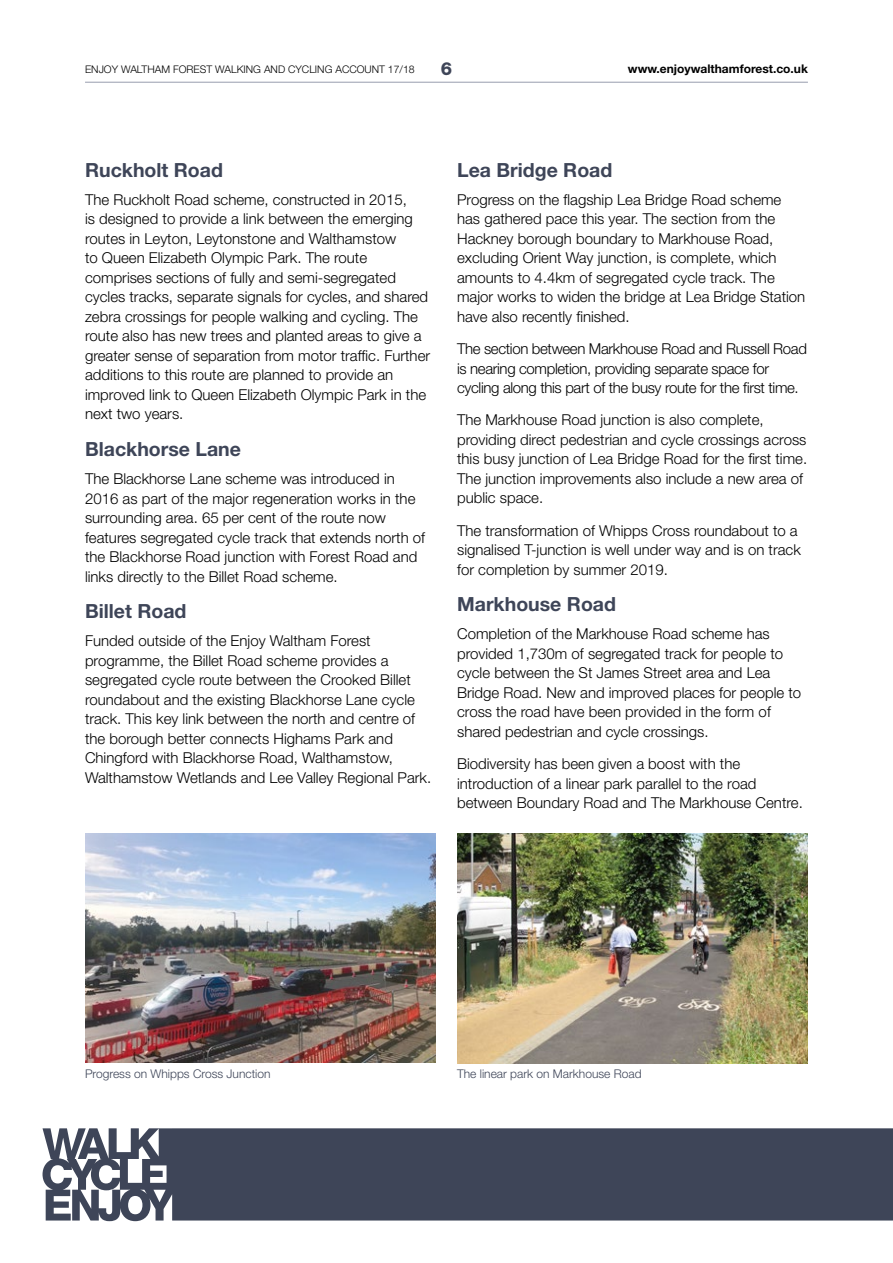
<style>
.page{position:relative;width:893px;height:1263px;background:#fff}
.page>*{position:absolute;margin:0;border:0;box-sizing:border-box;transform-origin:0 0}
.t1{font:700 19.5px "Helvetica Neue LT";color:#3e4558}
.t2{font:800 18px "Helvetica Neue LT";color:#3e4558}
.t3{font:300 15px/19.5px "Helvetica Neue LT";color:#000}
.t4{font:300 15px/19.5px "Helvetica Neue LT";letter-spacing:-.025em;color:#000}
.t5{font:300 12px "Helvetica Neue LT";color:#3e4558}
.t6{font:700 12px "Helvetica Neue LT";color:#000}
.t7{font:300 10.5px "Helvetica Neue LT";color:#000}
</style>
<div class="page">
<img style="left:85px;top:833px;width:351px;height:229px">
<img style="left:457px;top:833px;width:351px;height:230px">
<hr style="left:85px;top:82px;width:723px;height:1px;background:#979cae">
<svg style="left:43px;top:1128px;width:850px;height:93px;fill:#3e4558"></svg>
<p class="t7" style="left:85px;top:63px;width:331px">ENJOY WALTHAM FOREST WALKING AND CYCLING ACCOUNT 17/18</p>
<p class="t2" style="left:441px;top:58px;width:13px">6</p>
<p class="t6" style="left:628px;top:62px;width:181px">www.enjoywalthamforest.co.uk</p>
<h1 class="t1" style="left:85px;top:158px;width:139px">Ruckholt Road</h1>
<p class="t3" style="left:85px;top:189px;width:347px">The Ruckholt Road scheme, constructed in 2015,<br>is designed to provide a link between the emerging routes in Leyton, Leytonstone and Walthamstow<br>to Queen Elizabeth Olympic Park. The route comprises sections of fully and semi-segregated cycles tracks, separate signals for cycles, and shared zebra crossings for people walking and cycling. The route also has new trees and planted areas to give a greater sense of separation from motor traffic. Further additions to this route are planned to provide an improved link to Queen Elizabeth Olympic Park in the next two years.</p>
<h1 class="t1" style="left:85px;top:437px;width:157px">Blackhorse Lane</h1>
<p class="t3" style="left:85px;top:469px;width:342px">The Blackhorse Lane scheme was introduced in 2016 as part of the major regeneration works in the surrounding area. 65 per cent of the route now features segregated cycle track that extends north of the Blackhorse Road junction with Forest Road and links directly to the Billet Road scheme.</p>
<h1 class="t1" style="left:85px;top:599px;width:103px">Billet Road</h1>
<p class="t3" style="left:85px;top:631px;width:348px">Funded outside of the Enjoy Waltham Forest programme, the Billet Road scheme provides a segregated cycle route between the Crooked Billet roundabout and the existing Blackhorse Lane cycle track. This key link between the north and centre of the borough better connects Highams Park and Chingford with Blackhorse Road, Walthamstow, Walthamstow Wetlands and Lee Valley Regional Park.</p>
<h1 class="t1" style="left:457px;top:158px;width:157px">Lea Bridge Road</h1>
<p class="t3" style="left:457px;top:189px;width:350px">Progress on the flagship Lea Bridge Road scheme has gathered pace this year. The section from the Hackney borough boundary to Markhouse Road, excluding Orient Way junction, is complete, which amounts to 4.4km of segregated cycle track. The major works to widen the bridge at Lea Bridge Station have also recently finished.</p>
<p class="t4" style="left:457px;top:339px;width:351px">The section between Markhouse Road and Russell Road is nearing completion, providing separate space for cycling along this part of the busy route for the first time.</p>
<p class="t3" style="left:457px;top:410px;width:352px">The Markhouse Road junction is also complete, providing direct pedestrian and cycle crossings across this busy junction of Lea Bridge Road for the first time.<br>The junction improvements also include a new area of public space.</p>
<p class="t3" style="left:457px;top:520px;width:345px">The transformation of Whipps Cross roundabout to a signalised T-junction is well under way and is on track for completion by summer 2019.</p>
<h1 class="t1" style="left:457px;top:592px;width:160px">Markhouse Road</h1>
<p class="t3" style="left:457px;top:624px;width:346px">Completion of the Markhouse Road scheme has provided 1,730m of segregated track for people to cycle between the St James Street area and Lea Bridge Road. New and improved places for people to cross the road have been provided in the form of shared pedestrian and cycle crossings.</p>
<p class="t3" style="left:457px;top:754px;width:347px">Biodiversity has been given a boost with the introduction of a linear park parallel to the road between Boundary Road and The Markhouse Centre.</p>
<p class="t5" style="left:85px;top:1066px;width:187px">Progress on Whipps Cross Junction</p>
<p class="t5" style="left:457px;top:1066px;width:186px">The linear park on Markhouse Road</p>
</div>
